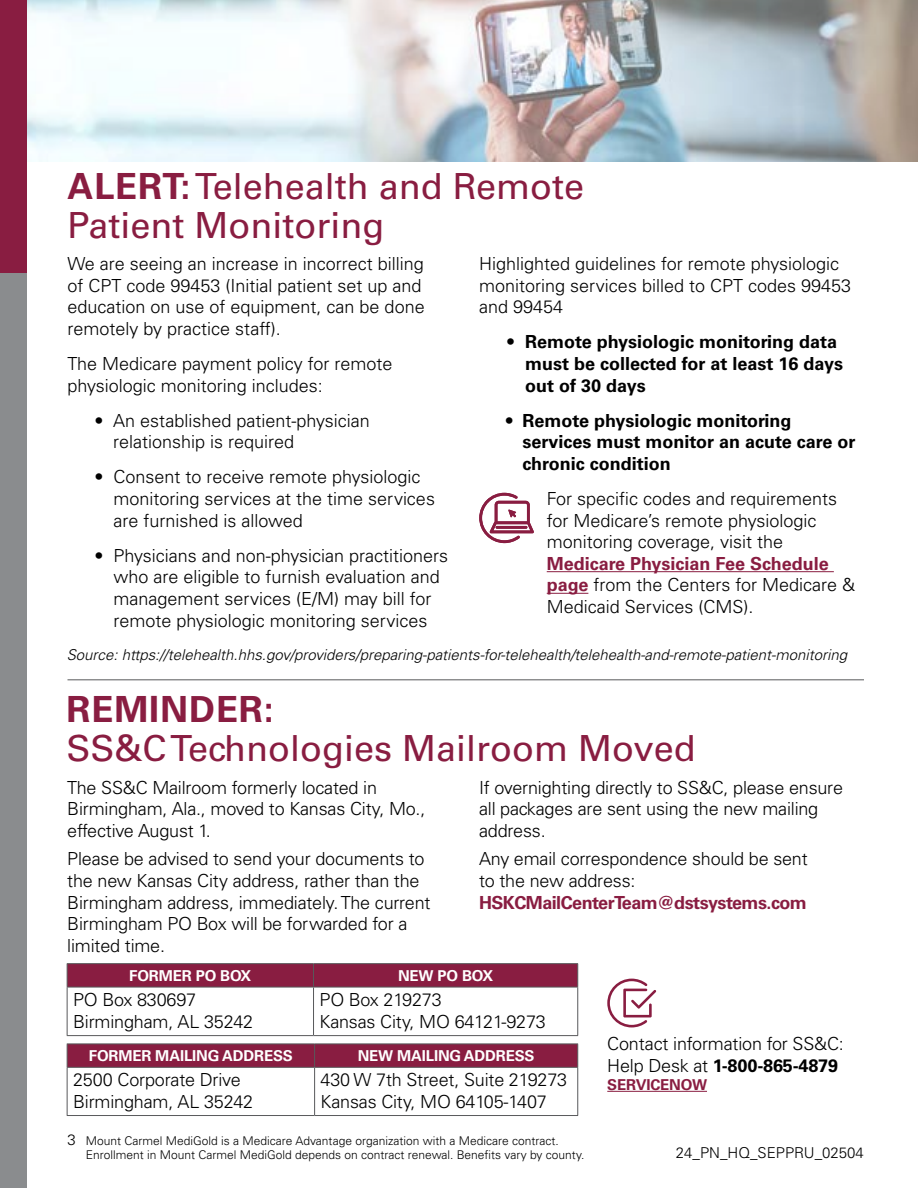
<style>
.page{position:relative;width:918px;height:1188px;background:#fff}
.page>*{position:absolute;margin:0;border:0;box-sizing:border-box;transform-origin:0 0}
.t1{font:36px/39px "Univers LT Std";color:#891d41}
.t2{font:700 36px "Univers LT Std";letter-spacing:.025em;color:#891d41}
.t3{font:300 18px/21.6px "Univers LT Std";color:#000}
.t4{font:700 18px/21.6px "Univers LT Std";color:#000}
.t5{font:700 18px "Univers LT Std";letter-spacing:-.03em;color:#891d41}
.t6{font:italic 300 15px "Univers LT Std";color:#000}
.t7{font:700 15px "Univers LT Std";letter-spacing:-.01em;color:#fff}
.t8{font:300 15px "Univers LT Std";color:#000}
.t9{font:700 15px "Univers LT Std";letter-spacing:-.01em;color:#891d41}
.t10{font:300 12px/14.4px "Univers LT Std";color:#000}
.s1{font-weight:700}
.s2{font-weight:300}
.s3{font-weight:700;color:#891d41}
.s4{font-size:15px}
</style>
<div class="page">
<img style="left:27px;top:0;width:891px;height:162px">
<hr style="left:68px;top:679px;width:796px;height:1px;background:#58595b">
<hr style="left:547px;top:571px;width:287px;height:1px;background:#891d41">
<hr style="left:547px;top:593px;width:41px;height:1px;background:#891d41">
<svg style="left:479px;top:493px;width:55px;height:50px"></svg>
<hr style="left:67px;top:963px;width:247px;height:1px;background:#58595b">
<hr style="left:314px;top:963px;width:264px;height:1px;background:#58595b">
<svg style="left:67px;top:964px;width:511px;height:23px;background:#871e41"></svg>
<hr style="left:67px;top:987px;width:247px;height:1px;background:#58595b">
<hr style="left:67px;top:987px;width:1px;height:48px;background:#58595b">
<hr style="left:314px;top:987px;width:264px;height:1px;background:#58595b">
<hr style="left:313px;top:987px;width:1px;height:48px;background:#58595b">
<hr style="left:577px;top:987px;width:1px;height:48px;background:#58595b">
<hr style="left:67px;top:1035px;width:247px;height:1px;background:#58595b">
<hr style="left:314px;top:1035px;width:264px;height:1px;background:#58595b">
<svg style="left:67px;top:1044px;width:511px;height:23px;background:#871e41"></svg>
<hr style="left:67px;top:1067px;width:248px;height:1px;background:#58595b">
<hr style="left:67px;top:1068px;width:1px;height:47px;background:#58595b">
<hr style="left:315px;top:1067px;width:263px;height:1px;background:#58595b">
<hr style="left:314px;top:1068px;width:1px;height:47px;background:#58595b">
<hr style="left:577px;top:1068px;width:1px;height:47px;background:#58595b">
<hr style="left:67px;top:1115px;width:248px;height:1px;background:#58595b">
<hr style="left:315px;top:1115px;width:263px;height:1px;background:#58595b">
<hr style="left:607px;top:1091px;width:100px;height:1px;background:#891d41">
<svg style="left:607px;top:979px;width:49px;height:48px"></svg>
<div style="left:0;top:0;width:27px;height:273px;background:#891d41"></div>
<div style="left:0;top:273px;width:27px;height:915px;background:#8a8c8e"></div>
<h1 class="t1" style="left:68px;top:167px;width:518px"><span class="s1">ALERT:</span> Telehealth and Remote<br>Patient Monitoring</h1>
<p class="t3" style="left:479px;top:253px;width:373px">Highlighted guidelines for remote physiologic monitoring services billed to CPT codes 99453 and 99454</p>
<p class="t4" style="left:525px;top:332px;width:320px;text-indent:-19px"><span class="s2">•</span> Remote physiologic monitoring data must be collected for at least 16 days out of 30 days</p>
<p class="t4" style="left:523px;top:410px;width:334px;text-indent:-16px">• Remote physiologic monitoring services must monitor an acute care or chronic condition</p>
<p class="t3" style="left:547px;top:488px;width:292px">For specific codes and requirements for Medicare’s remote physiologic monitoring coverage, visit the</p>
<p class="t3" style="left:547px;top:553px;width:310px"><span class="s3">Medicare Physician Fee Schedule page</span> from the Centers for Medicare &amp;<br>Medicaid Services (CMS).</p>
<p class="t6" style="left:67px;top:646px;width:782px">Source: https://telehealth.hhs.gov/providers/preparing-patients-for-telehealth/telehealth-and-remote-patient-monitoring</p>
<h1 class="t2" style="left:67px;top:688px;width:209px">REMINDER:</h1>
<h1 class="t1" style="left:67px;top:729px;width:631px">SS&amp;C Technologies Mailroom Moved</h1>
<p class="t3" style="left:67px;top:777px;width:360px">The SS&amp;C Mailroom formerly located in<br>Birmingham, Ala., moved to Kansas City, Mo., effective August 1.</p>
<p class="t3" style="left:67px;top:848px;width:365px">Please be advised to send your documents to the new Kansas City address, rather than the Birmingham address, immediately. The current Birmingham PO Box will be forwarded for a limited time.</p>
<p class="t3" style="left:68px;top:253px;width:359px">We are seeing an increase in incorrect billing of CPT code 99453 (Initial patient set up and education on use of equipment, can be done remotely by practice staff).</p>
<p class="t3" style="left:68px;top:353px;width:327px">The Medicare payment policy for remote physiologic monitoring includes:</p>
<p class="t3" style="left:113px;top:410px;width:258px;text-indent:-19px">• An established patient-physician relationship is required</p>
<p class="t3" style="left:114px;top:466px;width:323px;text-indent:-19px">• Consent to receive remote physiologic monitoring services at the time services are furnished is allowed</p>
<p class="t3" style="left:95px;top:545px;width:355px;text-align:center">• Physicians and non-physician practitioners who are eligible to furnish evaluation and management services (E/M) may bill for remote physiologic monitoring services</p>
<p class="t3" style="left:479px;top:777px;width:366px">If overnighting directly to SS&amp;C, please ensure all packages are sent using the new mailing address.</p>
<p class="t3" style="left:479px;top:848px;width:330px">Any email correspondence should be sent to the new address:</p>
<p class="t5" style="left:479px;top:892px;width:329px">HSKCMailCenterTeam@dstsystems.com</p>
<p class="t7" style="left:129px;top:967px;width:124px">FORMER PO BOX</p>
<p class="t7" style="left:398px;top:967px;width:97px">NEW PO BOX</p>
<p class="t3" style="left:73px;top:989px;width:182px">PO Box 830697<br>Birmingham, AL 35242</p>
<p class="t3" style="left:320px;top:989px;width:228px">PO Box 219273<br>Kansas City, MO 64121-9273</p>
<p class="t7" style="left:89px;top:1047px;width:206px">FORMER MAILING ADDRESS</p>
<p class="t7" style="left:358px;top:1047px;width:178px">NEW MAILING ADDRESS</p>
<p class="t3" style="left:73px;top:1069px;width:182px">2500 Corporate Drive<br>Birmingham, AL 35242</p>
<p class="t3" style="left:321px;top:1069px;width:248px">430 W 7th Street, Suite 219273<br>Kansas City, MO 64105-1407</p>
<p class="t10" style="left:86px;top:1133px;width:500px;text-indent:-18px"><span class="s4">3</span> Mount Carmel MediGold is a Medicare Advantage organization with a Medicare contract.<br>Enrollment in Mount Carmel MediGold depends on contract renewal. Benefits vary by county.</p>
<p class="t3" style="left:607px;top:1033px;width:238px">Contact information for SS&amp;C:<br>Help Desk at <span class="s1">1-800-865-4879</span></p>
<p class="t9" style="left:607px;top:1076px;width:101px">SERVICENOW</p>
<p class="t8" style="left:676px;top:1143px;width:190px">24_PN_HQ_SEPPRU_02504</p>
</div>
